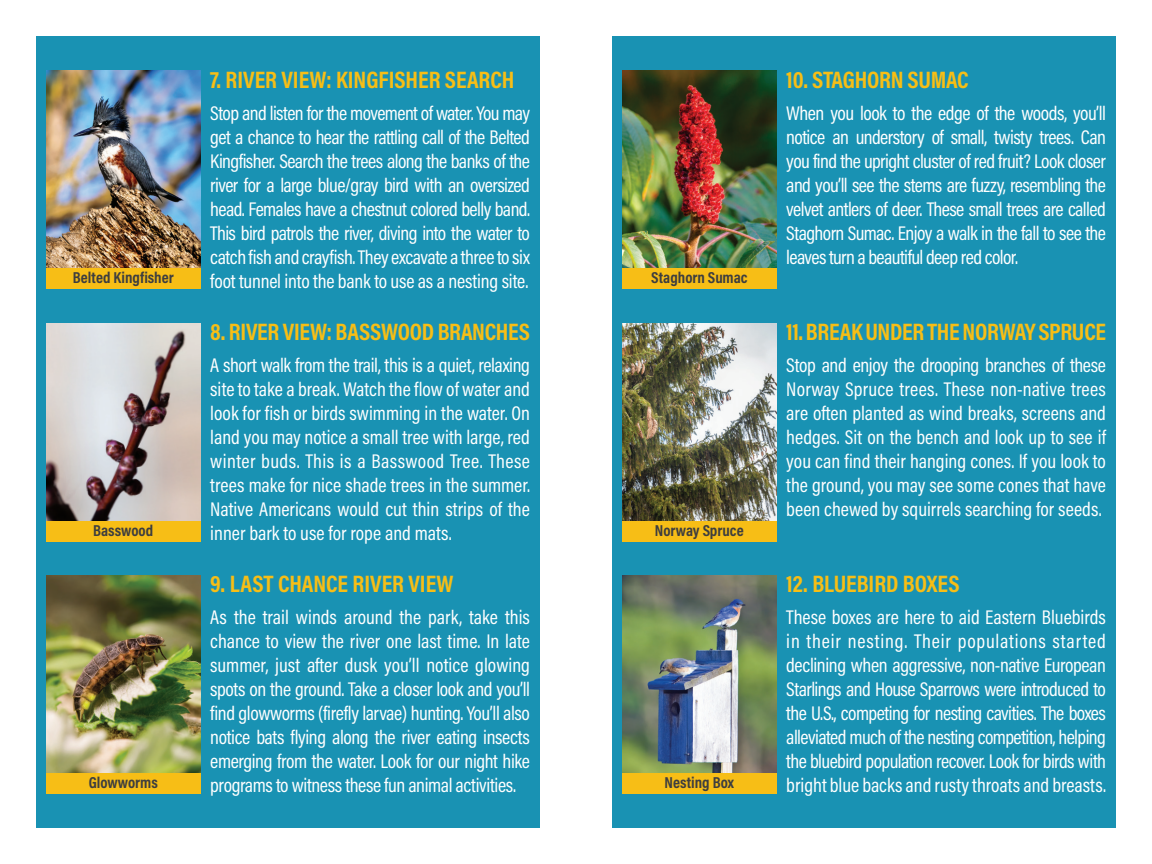
<style>
.page{position:relative;width:1152px;height:864px;background:#fff}
.page>*{position:absolute;margin:0;border:0;box-sizing:border-box;transform-origin:0 0}
.t1{font:700 24px "Acumin Pro Cond";letter-spacing:-.005em;color:#f7be16}
.t2{font:20px/24px "Acumin Pro Cond";letter-spacing:-.01em;color:#fff;text-align:justify}
.t3{font:700 16px "Acumin Pro Cond";color:#3e3e3f}
</style>
<div class="page">
<div style="left:36px;top:36px;width:504px;height:792px;background:#1992b3"></div>
<div style="left:46px;top:267px;width:155px;height:21px;background:#f7be16"></div>
<img style="left:46px;top:70px;width:155px;height:197px">
<div style="left:46px;top:521px;width:155px;height:21px;background:#f7be16"></div>
<img style="left:46px;top:323px;width:155px;height:198px">
<div style="left:46px;top:773px;width:155px;height:21px;background:#f7be16"></div>
<img style="left:46px;top:575px;width:155px;height:198px">
<div style="left:612px;top:36px;width:504px;height:792px;background:#1992b3"></div>
<div style="left:622px;top:267px;width:155px;height:21px;background:#f7be16"></div>
<img style="left:622px;top:70px;width:155px;height:197px">
<div style="left:622px;top:521px;width:155px;height:21px;background:#f7be16"></div>
<img style="left:622px;top:323px;width:155px;height:198px">
<div style="left:622px;top:773px;width:155px;height:21px;background:#f7be16"></div>
<img style="left:622px;top:575px;width:155px;height:198px">
<p class="t3" style="left:73px;top:267px;width:103px">Belted Kingfisher</p>
<p class="t3" style="left:93px;top:520px;width:62px">Basswood</p>
<p class="t3" style="left:89px;top:772px;width:71px">Glowworms</p>
<p class="t1" style="left:210px;top:64px;width:306px">7. RIVER VIEW: KINGFISHER SEARCH</p>
<p class="t2" style="left:210px;top:100px;width:321px">Stop and listen for the movement of water. You may get a chance to hear the rattling call of the Belted Kingfisher. Search the trees along the banks of the river for a large blue/gray bird with an oversized head. Females have a chestnut colored belly band.<br>This bird patrols the river, diving into the water to catch fish and crayfish. They excavate a three to six foot tunnel into the bank to use as a nesting site.</p>
<p class="t1" style="left:210px;top:316px;width:321px">8. RIVER VIEW: BASSWOOD BRANCHES</p>
<p class="t2" style="left:210px;top:352px;width:321px">A short walk from the trail, this is a quiet, relaxing site to take a break. Watch the flow of water and look for fish or birds swimming in the water. On land you may notice a small tree with large, red winter buds. This is a Basswood Tree. These trees make for nice shade trees in the summer.<br>Native Americans would cut thin strips of the inner bark to use for rope and mats.</p>
<p class="t1" style="left:210px;top:568px;width:245px">9. LAST CHANCE RIVER VIEW</p>
<p class="t2" style="left:210px;top:604px;width:321px">As the trail winds around the park, take this chance to view the river one last time. In late summer, just after dusk you’ll notice glowing spots on the ground. Take a closer look and you’ll find glowworms (firefly larvae) hunting. You’ll also notice bats flying along the river eating insects emerging from the water. Look for our night hike programs to witness these fun animal activities.</p>
<p class="t3" style="left:651px;top:267px;width:98px">Staghorn Sumac</p>
<p class="t3" style="left:655px;top:520px;width:90px">Norway Spruce</p>
<p class="t3" style="left:665px;top:772px;width:71px">Nesting Box</p>
<p class="t1" style="left:786px;top:64px;width:184px">10. STAGHORN SUMAC</p>
<p class="t2" style="left:786px;top:100px;width:321px">When you look to the edge of the woods, you’ll notice an understory of small, twisty trees. Can you find the upright cluster of red fruit? Look closer and you’ll see the stems are fuzzy, resembling the velvet antlers of deer. These small trees are called Staghorn Sumac. Enjoy a walk in the fall to see the leaves turn a beautiful deep red color.</p>
<p class="t1" style="left:786px;top:316px;width:321px">11. BREAK UNDER THE NORWAY SPRUCE</p>
<p class="t2" style="left:786px;top:352px;width:321px">Stop and enjoy the drooping branches of these Norway Spruce trees. These non-native trees are often planted as wind breaks, screens and hedges. Sit on the bench and look up to see if you can find their hanging cones. If you look to the ground, you may see some cones that have been chewed by squirrels searching for seeds.</p>
<p class="t1" style="left:786px;top:568px;width:175px">12. BLUEBIRD BOXES</p>
<p class="t2" style="left:786px;top:604px;width:321px">These boxes are here to aid Eastern Bluebirds in their nesting. Their populations started declining when aggressive, non-native European Starlings and House Sparrows were introduced to the U.S., competing for nesting cavities. The boxes alleviated much of the nesting competition, helping the bluebird population recover. Look for birds with bright blue backs and rusty throats and breasts.</p>
</div>
